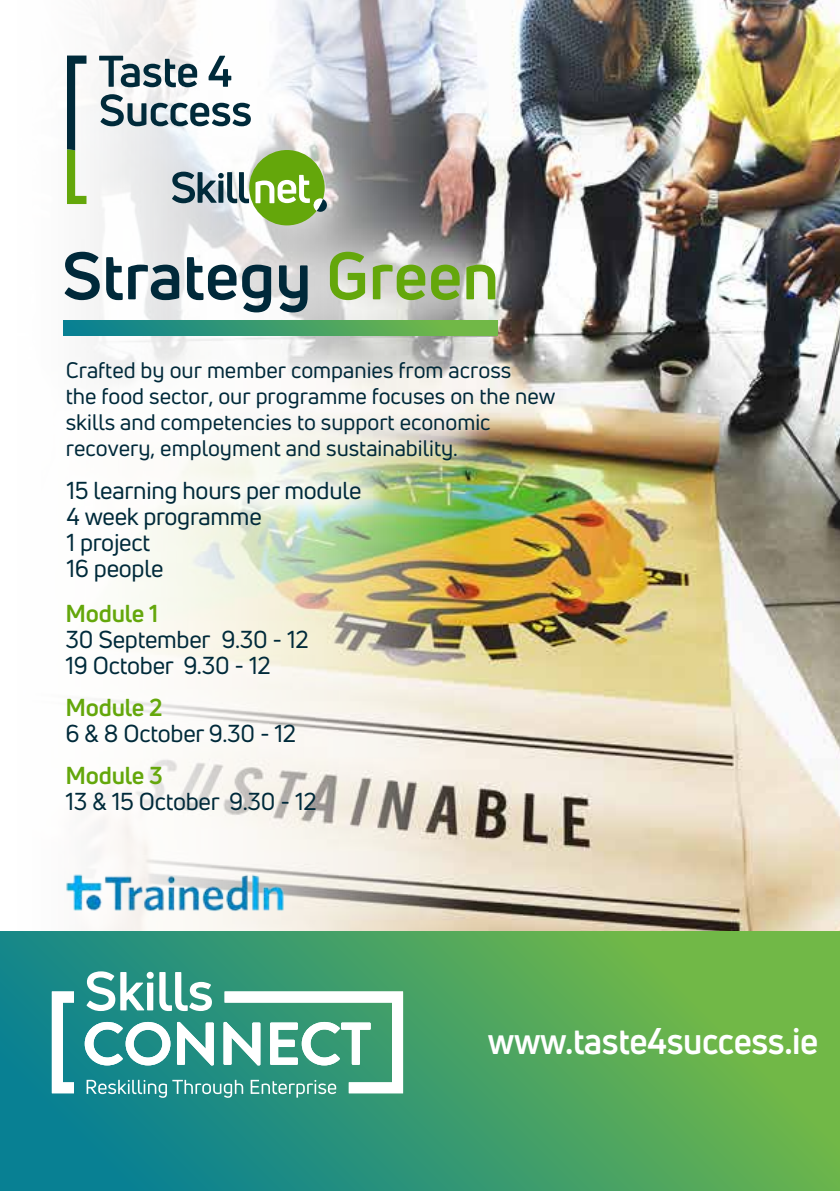
<style>
.page{position:relative;width:840px;height:1191px;background:#fff}
.page>*{position:absolute;margin:0;border:0;box-sizing:border-box;transform-origin:0 0}
.t1{font:700 65.4px "Uni Neue";color:#00293a}
.t2{font:700 36.4px "Uni Neue";letter-spacing:-.01em;color:#fff;scale:.95 1}
.t3{font:24px/26px "Uni Neue";letter-spacing:-.01em;color:#002a3a}
.t4{font:700 24px "Uni Neue";letter-spacing:-.01em;color:#64a70b}
.t5{font:22px/26px "Uni Neue";color:#00293a}
.s1{color:#64a70b}
</style>
<div class="page">
<img style="left:472px;top:0;width:367px;height:932px">
<img style="left:0;top:0;width:472px;height:932px">
<svg style="left:0;top:932px;width:839px;height:259px;background:#44a067"></svg>
<img style="left:34px;top:841px;width:282px;height:102px">
<svg style="left:99px;top:56px;width:98px;height:31px"></svg>
<svg style="left:208px;top:56px;width:23px;height:31px"></svg>
<svg style="left:100px;top:94px;width:151px;height:32px"></svg>
<svg style="left:67px;top:56px;width:19px;height:148px"></svg>
<svg style="left:172px;top:150px;width:155px;height:75px"></svg>
<svg style="left:64px;top:320px;width:433px;height:15px;background:#3f9d6a"></svg>
<svg style="left:52px;top:991px;width:22px;height:102px"></svg>
<svg style="left:85px;top:971px;width:318px;height:126px"></svg>
<h1 class="t1" style="left:62px;top:235px;width:438px">Strategy <span class="s1">Green</span></h1>
<p class="t5" style="left:66px;top:356px;width:491px">Crafted by our member companies from across<br>the food sector, our programme focuses on the new skills and competencies to support economic recovery, employment and sustainability.</p>
<p class="t3" style="left:66px;top:477px;width:296px">15 learning hours per module<br>4 week programme<br>1 project<br>16 people</p>
<p class="t4" style="left:66px;top:598px;width:94px">Module 1</p>
<p class="t3" style="left:66px;top:626px;width:245px">30 September 9.30 - 12<br>19 October 9.30 - 12</p>
<p class="t4" style="left:66px;top:692px;width:98px">Module 2</p>
<p class="t3" style="left:66px;top:720px;width:232px">6 &amp; 8 October 9.30 - 12</p>
<p class="t4" style="left:66px;top:760px;width:99px">Module 3</p>
<p class="t3" style="left:66px;top:788px;width:252px">13 &amp; 15 October 9.30 - 12</p>
<h2 class="t2" style="left:487px;top:1017px;width:349px">www.taste4success.ie</h2>
</div>
